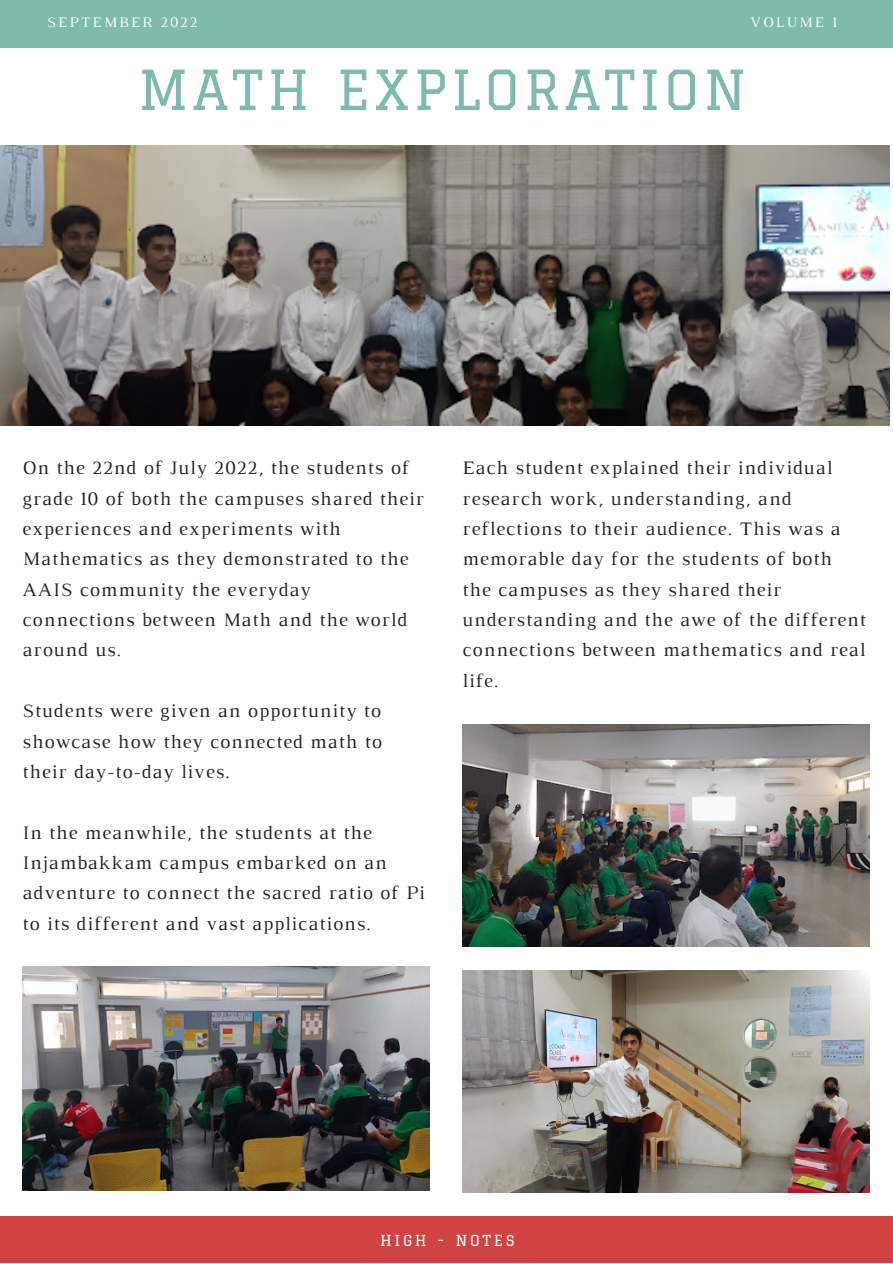
<style>
.page{position:relative;width:893px;height:1264px;background:#fff}
.page>*{position:absolute;margin:0;border:0;box-sizing:border-box;transform-origin:0 0}
.t1{font:54px "Graduate";letter-spacing:.07em;color:#7fbaaf}
.t2{font:19.5px/30.3px "Luthier";letter-spacing:.05em;color:#222}
.t3{font:14.85px "Luthier";letter-spacing:.14em;color:#fff}
.t4{font:14.85px "Graduate";letter-spacing:.18em;color:#fff}
</style>
<div class="page">
<div style="left:0;top:0;width:892px;height:47px;background:#7fbaaf"></div>
<div style="left:0;top:1216px;width:892px;height:46px;background:#d04342"></div>
<img style="left:23px;top:966px;width:406px;height:224px">
<img style="left:462px;top:725px;width:407px;height:221px">
<img style="left:0;top:146px;width:889px;height:279px">
<img style="left:462px;top:970px;width:407px;height:222px">
<p class="t3" style="left:47px;top:17px;width:152px">SEPTEMBER 2022</p>
<p class="t3" style="left:750px;top:17px;width:88px">VOLUME 1</p>
<h1 class="t1" style="left:138px;top:59px;width:610px">MATH EXPLORATION</h1>
<p class="t2" style="left:23px;top:454px;width:403px">On the 22nd of July 2022, the students of grade 10 of both the campuses shared their experiences and experiments with Mathematics as they demonstrated to the AAIS community the everyday connections between Math and the world around us.</p>
<p class="t2" style="left:23px;top:697px;width:361px;text-align:justify">Students were given an opportunity to showcase how they connected math to their day-to-day lives.</p>
<p class="t2" style="left:23px;top:818px;width:404px">In the meanwhile, the students at the Injambakkam campus embarked on an adventure to connect the sacred ratio of Pi to its different and vast applications.</p>
<p class="t2" style="left:462px;top:454px;width:405px">Each student explained their individual research work, understanding, and reflections to their audience. This was a memorable day for the students of both<br>the campuses as they shared their understanding and the awe of the different connections between mathematics and real life.</p>
<p class="t4" style="left:380px;top:1231px;width:136px">HIGH - NOTES</p>
</div>
